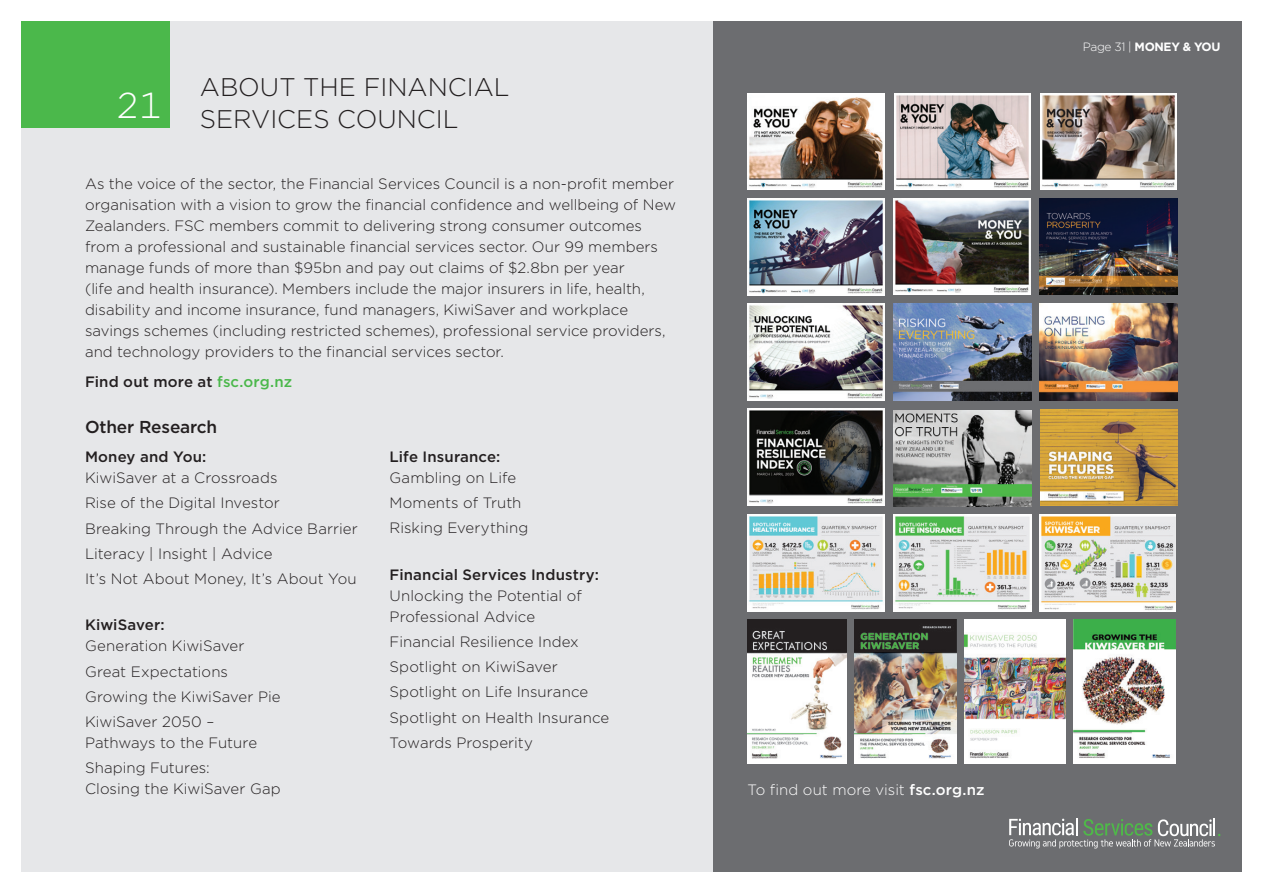
<style>
.page{position:relative;width:1263px;height:893px;background:#fff}
.page>*{position:absolute;margin:0;border:0;box-sizing:border-box;transform-origin:0 0}
.t1{font:300 25.5px/31.5px "Gotham";color:#231f20}
.t2{font:500 17.25px "Gotham";letter-spacing:-.01em;color:#231f20}
.t3{font:300 15px/25.2px "Gotham";color:#231f20}
.t4{font:500 15px "Gotham";letter-spacing:.01em;color:#231f20}
.t5{font:300 15px "Gotham";color:#fff}
.t6{font:700 12px "Gotham";letter-spacing:-.03em;color:#fff}
.s1{color:#4bb84b}
.s2{font-weight:500}
.s3{font-weight:300}
</style>
<div class="page">
<div style="left:21px;top:21px;width:1221px;height:851px;background:#e6e7e9"></div>
<div style="left:713px;top:21px;width:529px;height:851px;background:#6c6d70"></div>
<div style="left:21px;top:21px;width:149px;height:107px;background:#4bb84b"></div>
<img style="left:748px;top:93px;width:136px;height:97px">
<img style="left:894px;top:93px;width:137px;height:97px">
<img style="left:1040px;top:93px;width:136px;height:97px">
<img style="left:894px;top:198px;width:137px;height:97px">
<img style="left:1074px;top:620px;width:101px;height:143px">
<img style="left:747px;top:620px;width:99px;height:143px">
<img style="left:854px;top:620px;width:102px;height:143px">
<img style="left:893px;top:303px;width:138px;height:97px">
<img style="left:893px;top:514px;width:138px;height:98px">
<img style="left:747px;top:409px;width:138px;height:97px">
<img style="left:893px;top:411px;width:138px;height:95px">
<img style="left:747px;top:198px;width:138px;height:97px">
<img style="left:747px;top:303px;width:138px;height:97px">
<img style="left:747px;top:514px;width:138px;height:97px">
<img style="left:1040px;top:409px;width:137px;height:97px">
<img style="left:964px;top:620px;width:102px;height:143px">
<img style="left:1040px;top:303px;width:137px;height:98px">
<img style="left:1040px;top:514px;width:135px;height:98px">
<img style="left:1040px;top:198px;width:137px;height:97px">
<svg style="left:1009px;top:818px;width:211px;height:30px"></svg>
<h1 class="t1" style="left:117px;top:71px;width:394px;text-indent:83px">ABOUT THE FINANCIAL<br><sup>21</sup> SERVICES COUNCIL</h1>
<p class="t3" style="left:85px;top:173px;width:593px;line-height:21px">As the voice of the sector, the Financial Services Council is a non-profit member organisation with a vision to grow the financial confidence and wellbeing of New Zealanders. FSC members commit to delivering strong consumer outcomes from a professional and sustainable financial services sector. Our 99 members manage funds of more than $95bn and pay out claims of $2.8bn per year<br>(life and health insurance). Members include the major insurers in life, health, disability and income insurance, fund managers, KiwiSaver and workplace savings schemes (including restricted schemes), professional service providers, and technology providers to the financial services sector.</p>
<p class="t4" style="left:85px;top:371px;width:209px">Find out more at <span class="s1">fsc.org.nz</span></p>
<p class="t2" style="left:85px;top:415px;width:134px">Other Research</p>
<p class="t4" style="left:85px;top:447px;width:123px">Money and You:</p>
<p class="t3" style="left:85px;top:465px;width:274px">KiwiSaver at a Crossroads<br>Rise of the Digital Investor<br>Breaking Through the Advice Barrier<br>Literacy | Insight | Advice<br>It’s Not About Money, It’s About You</p>
<p class="t4" style="left:85px;top:615px;width:81px">KiwiSaver:</p>
<p class="t3" style="left:85px;top:633px;width:197px">Generation KiwiSaver<br>Great Expectations<br>Growing the KiwiSaver Pie<br>KiwiSaver 2050 –</p>
<p class="t3" style="left:85px;top:730px;width:174px">Pathways to the Future<br>Shaping Futures:</p>
<p class="t3" style="left:85px;top:776px;width:197px">Closing the KiwiSaver Gap</p>
<p class="t4" style="left:390px;top:447px;width:112px">Life Insurance:</p>
<p class="t3" style="left:390px;top:465px;width:140px">Gambling on Life<br>Moments of Truth<br>Risking Everything</p>
<p class="t4" style="left:390px;top:565px;width:211px">Financial Services Industry:</p>
<p class="t3" style="left:390px;top:584px;width:194px;line-height:21px">Unlocking the Potential of<br>Professional Advice</p>
<p class="t3" style="left:390px;top:629px;width:221px">Financial Resilience Index<br>Spotlight on KiwiSaver<br>Spotlight on Life Insurance<br>Spotlight on Health Insurance<br>Towards Prosperity</p>
<p class="t5" style="left:747px;top:780px;width:239px">To find out more visit <span class="s2">fsc.org.nz</span></p>
<p class="t6" style="left:1083px;top:40px;width:139px"><span class="s3">Page 31 |</span> MONEY &amp; YOU</p>
</div>
